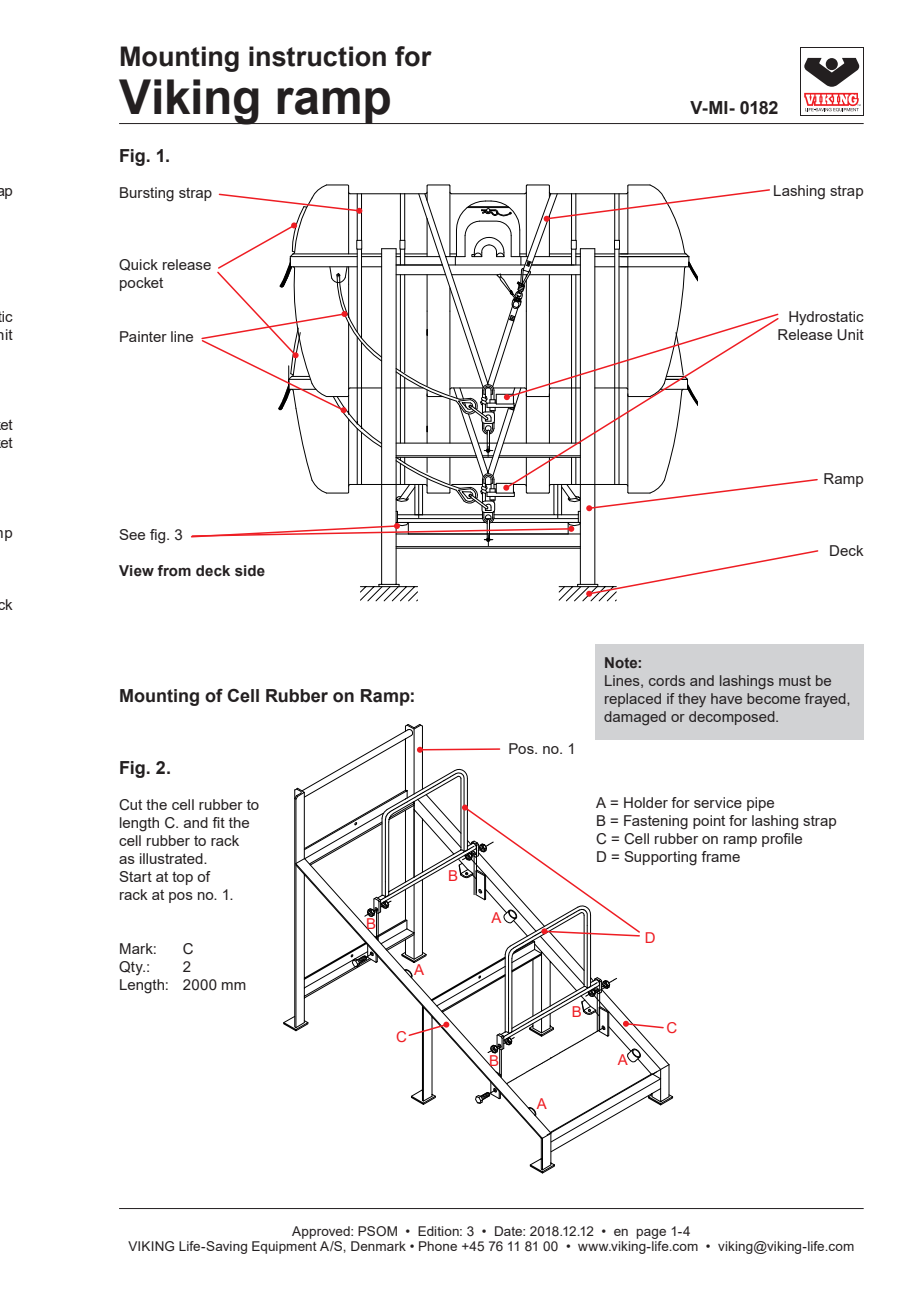
<style>
.page{position:relative;width:919px;height:1289px;background:#fff}
.page>*{position:absolute;margin:0;border:0;box-sizing:border-box;transform-origin:0 0}
.t1{font:700 48px "Arial";letter-spacing:-.005em;color:#231f20}
.t2{font:700 27px "Arial";letter-spacing:-.005em;color:#231f20}
.VMI_afsnit_-_fed{font:700 18px "Arial";color:#231f20}
.VMI_brød_-_ord{font:15px/18px "Arial";letter-spacing:.005em;color:#231f20}
.BOX_tekst{font:15px/18px "Arial";letter-spacing:.005em;color:#231f20}
.VMI_brød_-_fed{font:700 15px "Arial";letter-spacing:.01em;color:#231f20}
.VMI_brød_-_ord-2{font:15px "Arial";color:#ee1d23}
.VMI_brød_-_fed-2{font:15px "Arial";color:#231f20}
.t3{font:13.5px/15px "Arial";letter-spacing:.005em;color:#231f20;text-align:center}
.s1{font-weight:700}
</style>
<div class="page">
<div style="left:799px;top:47px;width:64px;height:68px;background:#231f20"></div>
<div style="left:801px;top:48px;width:61px;height:66px;background:#fff"></div>
<svg style="left:804px;top:58px;width:55px;height:29px"></svg>
<svg style="left:804px;top:93px;width:56px;height:18px"></svg>
<hr style="left:119px;top:123px;width:744px;height:1px;background:#231f20">
<hr style="left:119px;top:1208px;width:744px;height:1px;background:#231f20">
<svg style="left:536px;top:1170px;width:13px;height:4px"></svg>
<svg style="left:190px;top:184px;width:629px;height:418px"></svg>
<svg style="left:283px;top:724px;width:391px;height:429px"></svg>
<div style="left:595px;top:644px;width:268px;height:96px;background:#d1d2d4"></div>
<p class="VMI_brød_-_ord" style="left:-4px;top:181px;width:18px">ap</p>
<p class="VMI_brød_-_ord" style="left:2px;top:307px;width:12px">ic</p>
<p class="VMI_brød_-_ord" style="left:-3px;top:325px;width:17px">nit</p>
<p class="VMI_brød_-_ord" style="left:0;top:415px;width:14px">et</p>
<p class="VMI_brød_-_ord" style="left:0;top:433px;width:14px">et</p>
<p class="VMI_brød_-_ord" style="left:4px;top:523px;width:10px">p</p>
<p class="VMI_brød_-_ord" style="left:-2px;top:595px;width:17px">ck</p>
<h2 class="t2" style="left:119px;top:38px;width:313px">Mounting instruction for</h2>
<h1 class="t1" style="left:119px;top:64px;width:274px">Viking ramp</h1>
<p class="VMI_afsnit_-_fed" style="left:119px;top:143px;width:52px">Fig. 1.</p>
<p class="VMI_brød_-_ord" style="left:119px;top:184px;width:95px">Bursting strap</p>
<p class="VMI_brød_-_ord" style="left:119px;top:256px;width:94px">Quick release pocket</p>
<p class="VMI_brød_-_ord" style="left:119px;top:328px;width:76px">Painter line</p>
<p class="VMI_afsnit_-_fed" style="left:690px;top:95px;width:90px">V-MI- 0182</p>
<p class="VMI_brød_-_ord" style="left:773px;top:181px;width:92px">Lashing strap</p>
<p class="VMI_brød_-_ord" style="left:788px;top:307px;width:77px">Hydrostatic</p>
<p class="VMI_brød_-_ord" style="left:777px;top:325px;width:88px">Release Unit</p>
<p class="VMI_brød_-_fed-2" style="left:119px;top:524px;width:65px">See fig. 3</p>
<p class="VMI_brød_-_fed" style="left:119px;top:560px;width:147px">View from deck side</p>
<p class="VMI_afsnit_-_fed" style="left:119px;top:683px;width:298px">Mounting of Cell Rubber on Ramp:</p>
<p class="VMI_afsnit_-_fed" style="left:119px;top:755px;width:53px">Fig. 2.</p>
<p class="VMI_brød_-_ord" style="left:119px;top:796px;width:142px">Cut the cell rubber to</p>
<p class="VMI_brød_-_ord" style="left:119px;top:814px;width:132px">length C. and fit the</p>
<p class="VMI_brød_-_ord" style="left:119px;top:832px;width:122px">cell rubber to rack</p>
<p class="VMI_brød_-_ord" style="left:119px;top:850px;width:90px">as illustrated.</p>
<p class="VMI_brød_-_ord" style="left:119px;top:868px;width:92px">Start at top of</p>
<p class="VMI_brød_-_ord" style="left:119px;top:886px;width:116px">rack at pos no. 1.</p>
<p class="VMI_brød_-_ord" style="left:119px;top:940px;width:39px">Mark:</p>
<p class="VMI_brød_-_ord" style="left:183px;top:940px;width:12px">C</p>
<p class="VMI_brød_-_ord" style="left:119px;top:958px;width:33px">Qty.:</p>
<p class="VMI_brød_-_ord" style="left:183px;top:958px;width:10px">2</p>
<p class="VMI_brød_-_ord" style="left:119px;top:976px;width:129px">Length: 2000 mm</p>
<p class="VMI_brød_-_ord-2" style="left:366px;top:913px;width:12px">B</p>
<p class="VMI_brød_-_ord-2" style="left:414px;top:959px;width:12px">A</p>
<p class="VMI_brød_-_ord-2" style="left:396px;top:1025px;width:12px">C</p>
<p class="VMI_brød_-_ord-2" style="left:448px;top:865px;width:12px">B</p>
<p class="VMI_brød_-_ord" style="left:823px;top:469px;width:42px">Ramp</p>
<p class="VMI_brød_-_ord" style="left:829px;top:541px;width:36px">Deck</p>
<p class="VMI_brød_-_ord" style="left:508px;top:739px;width:69px">Pos. no. 1</p>
<p class="VMI_brød_-_ord-2" style="left:491px;top:907px;width:12px">A</p>
<p class="BOX_tekst" style="left:604px;top:653px;width:248px"><span class="s1">Note:<br></span>Lines, cords and lashings must be replaced if they have become frayed, damaged or decomposed.</p>
<p class="VMI_brød_-_ord" style="left:596px;top:793px;width:180px">A = Holder for service pipe</p>
<p class="VMI_brød_-_ord" style="left:596px;top:811px;width:242px">B = Fastening point for lashing strap</p>
<p class="VMI_brød_-_ord" style="left:596px;top:829px;width:208px">C = Cell rubber on ramp profile</p>
<p class="VMI_brød_-_ord" style="left:596px;top:847px;width:146px">D = Supporting frame</p>
<p class="VMI_brød_-_ord-2" style="left:644px;top:927px;width:12px">D</p>
<p class="VMI_brød_-_ord-2" style="left:489px;top:1049px;width:12px">B</p>
<p class="VMI_brød_-_ord-2" style="left:572px;top:1001px;width:12px">B</p>
<p class="VMI_brød_-_ord-2" style="left:537px;top:1093px;width:12px">A</p>
<p class="VMI_brød_-_ord-2" style="left:617px;top:1049px;width:12px">A</p>
<p class="VMI_brød_-_ord-2" style="left:666px;top:1016px;width:12px">C</p>
<p class="t3" style="left:128px;top:1223px;width:727px">Approved: PSOM • Edition: 3 • Date: 2018.12.12 • en page 1-4<br>VIKING Life-Saving Equipment A/S, Denmark • Phone +45 76 11 81 00 • www.viking-life.com • viking@viking-life.com</p>
</div>
